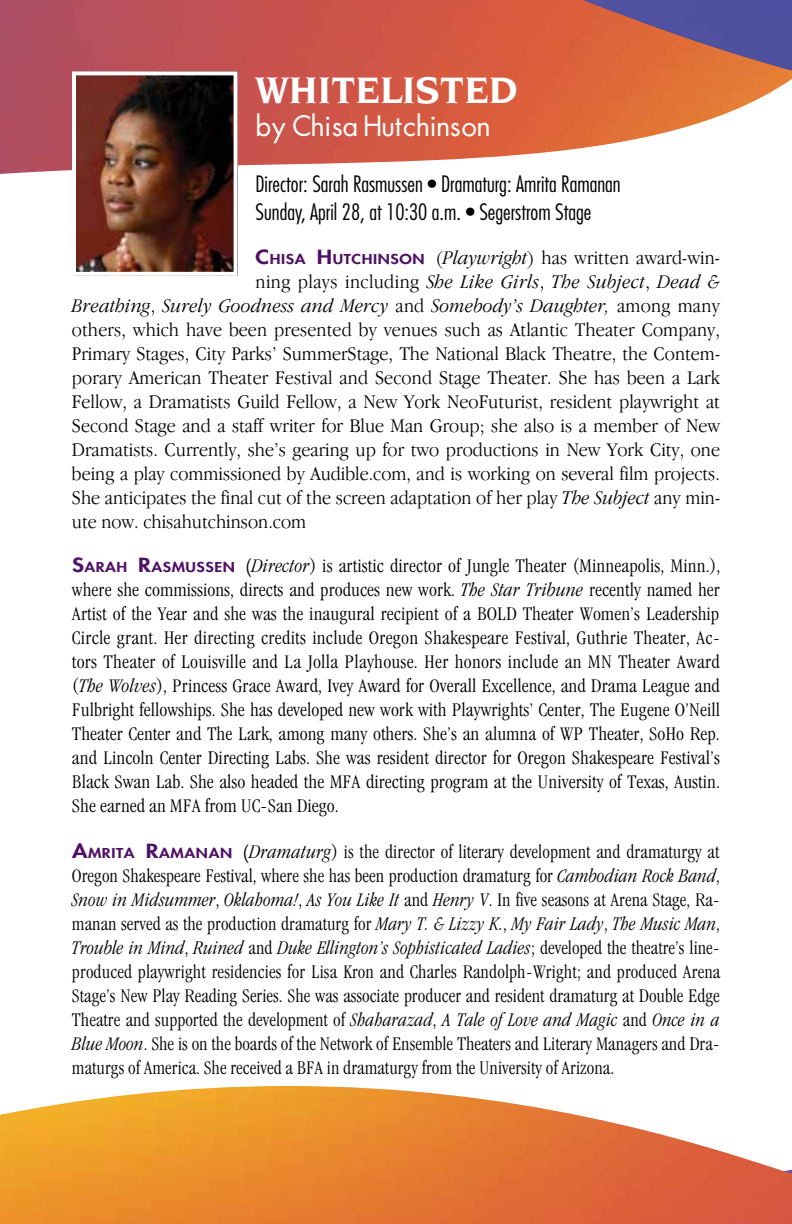
<style>
.page{position:relative;width:792px;height:1224px;background:#fff}
.page>*{position:absolute;margin:0;border:0;box-sizing:border-box;transform-origin:0 0}
.t1{font:700 40px "Novarese";color:#fff}
.t2{font:28px "Futura";color:#fff}
.t3{font:300 condensed 22px/28px "Futura";color:#000}
.t4{font:300 condensed 20px/24px "Garamond IT Cby BT";color:#000;text-align:justify;scale:1.05 1}
.t5{font:300 20px "Garamond IT Cby BT";color:#000;scale:.9 1}
.t6{font:italic 300 20px "Garamond IT Cby BT";letter-spacing:.01em;color:#000;scale:.9 1}
.s1{font-family:"Futura";font-weight:800;font-size:19px;color:#4f1065}
.s2{font-family:"Futura";font-weight:800;font-size:13.4px;color:#4f1065}
.s3{font-style:italic}
.s4{font-style:normal}
.s5{font-family:"Futura";font-weight:800;font-stretch:normal;font-size:19px;color:#4f1065}
.s6{font-family:"Futura";font-weight:800;font-stretch:normal;font-size:13.4px;color:#4f1065}
.s7{font-family:"Baskerville";font-weight:600;font-stretch:normal}
</style>
<div class="page">
<img style="left:0;top:0;width:792px;height:174px">
<img style="left:583px;top:0;width:209px;height:71px">
<img style="left:77px;top:76px;width:156px;height:195px">
<div style="left:72px;top:71px;width:166px;height:205px;border:4px solid #fff"></div>
<img style="left:0;top:1086px;width:792px;height:138px">
<h1 class="t1" style="left:256px;top:67px;width:264px">WHITELISTED</h1>
<h2 class="t2" style="left:256px;top:108px;width:236px">by Chisa Hutchinson</h2>
<p class="t3" style="left:256px;top:170px;width:367px">Director: Sarah Rasmussen • Dramaturg: Amrita Ramanan<br>Sunday, April 28, at 10:30 a.m. • Segerstrom Stage</p>
<p class="t5" style="left:256px;top:246px;width:517px"><span class="s1">C</span><span class="s2">HISA</span> <span class="s1">H</span><span class="s2">UTCH INSON</span> (<span class="s3">Playwright</span>) has written award-win-</p>
<p class="t6" style="left:256px;top:270px;width:518px"><span class="s4">ning plays including</span> She Like Girls<span class="s4">,</span> The Subject<span class="s4">,</span> Dead &amp;</p>
<p class="t6" style="left:72px;top:294px;width:721px">Breathing<span class="s4">,</span> Surely Goodness and Mercy <span class="s4">and</span> Somebody’s Daughter, <span class="s4">among many</span></p>
<p class="t5" style="left:72px;top:318px;width:721px">others, which have been presented by venues such as Atlantic Theater Company,</p>
<p class="t5" style="left:72px;top:342px;width:721px">Primary Stages, City Parks’ SummerStage, The National Black Theatre, the Contem-</p>
<p class="t5" style="left:72px;top:366px;width:722px">porary American Theater Festival and Second Stage Theater. She has been a Lark</p>
<p class="t5" style="left:72px;top:390px;width:722px">Fellow, a Dramatists Guild Fellow, a New York NeoFuturist, resident playwright at</p>
<p class="t5" style="left:72px;top:414px;width:722px">Second Stage and a staff writer for Blue Man Group; she also is a member of New</p>
<p class="t5" style="left:72px;top:438px;width:722px">Dramatists. Currently, she’s gearing up for two productions in New York City, one</p>
<p class="t5" style="left:72px;top:462px;width:721px">being a play commissioned by Audible.com, and is working on several film projects.</p>
<p class="t5" style="left:72px;top:486px;width:721px">She anticipates the final cut of the screen adaptation of her play <span class="s3">The Subject</span> any min-</p>
<p class="t5" style="left:72px;top:510px;width:262px">ute now. chisahutchinson.com</p>
<p class="t4" style="left:72px;top:554px;width:619px"><span class="s5">S</span><span class="s6">ARAH</span> <span class="s5">R</span><span class="s6">ASMUSSEN</span> <span class="s7">(</span><span class="s3">Director</span>) is artistic director of Jungle Theater (Minneapolis, Minn.), where she commissions, directs and produces new work. <span class="s3">The Star Tribune</span> recently named her Artist of the Year and she was the inaugural recipient of a BOLD Theater Women’s Leadership Circle grant. Her directing credits include Oregon Shakespeare Festival, Guthrie Theater, Ac&shy;tors Theater of Louisville and La Jolla Playhouse. Her honors include an MN Theater Award (<span class="s3">The Wolves</span>), Princess Grace Award, Ivey Award for Overall Excellence, and Drama League and Fulbright fellowships. She has developed new work with Playwrights’ Center, The Eugene O’Neill Theater Center and The Lark, among many others. She’s an alumna of WP Theater, SoHo Rep. and Lincoln Center Directing Labs. She was resident director for Oregon Shakespeare Festival’s Black Swan Lab. She also headed the MFA directing program at the University of Texas, Austin.<br>She earned an MFA from UC-San Diego.</p>
<p class="t4" style="left:72px;top:840px;width:619px"><span class="s5">A</span><span class="s6">MRITA</span> <span class="s5">R</span><span class="s6">AMANAN</span> <span class="s7">(</span><span class="s3">Dramaturg</span>) is the director of literary development and dramaturgy at Oregon Shakespeare Festival, where she has been production dramaturg for <span class="s3">Cambodian Rock Band</span>, <span class="s3">Snow in Midsummer</span>, <span class="s3">Oklahoma!</span>, <span class="s3">As You Like It</span> and <span class="s3">Henry V</span>. In five seasons at Arena Stage, Ra&shy;manan served as the production dramaturg for <span class="s3">Mary T. &amp; Lizzy K.</span>, <span class="s3">My Fair Lady</span>, <span class="s3">The Music Man</span>, <span class="s3">Trouble in Mind</span>, <span class="s3">Ruined</span> and <span class="s3">Duke Ellington’s Sophisticated Ladies</span>; developed the theatre’s line&shy;produced playwright residencies for Lisa Kron and Charles Randolph-Wright; and produced Arena Stage’s New Play Reading Series. She was associate producer and resident dramaturg at Double Edge Theatre and supported the development of <span class="s3">Shaharazad</span>, <span class="s3">A Tale of Love and Magic</span> and <span class="s3">Once in a Blue Moon</span>. She is on the boards of the Network of Ensemble Theaters and Literary Managers and Dra&shy;maturgs of America. She received a BFA in dramaturgy from the University of Arizona.</p>
</div>
